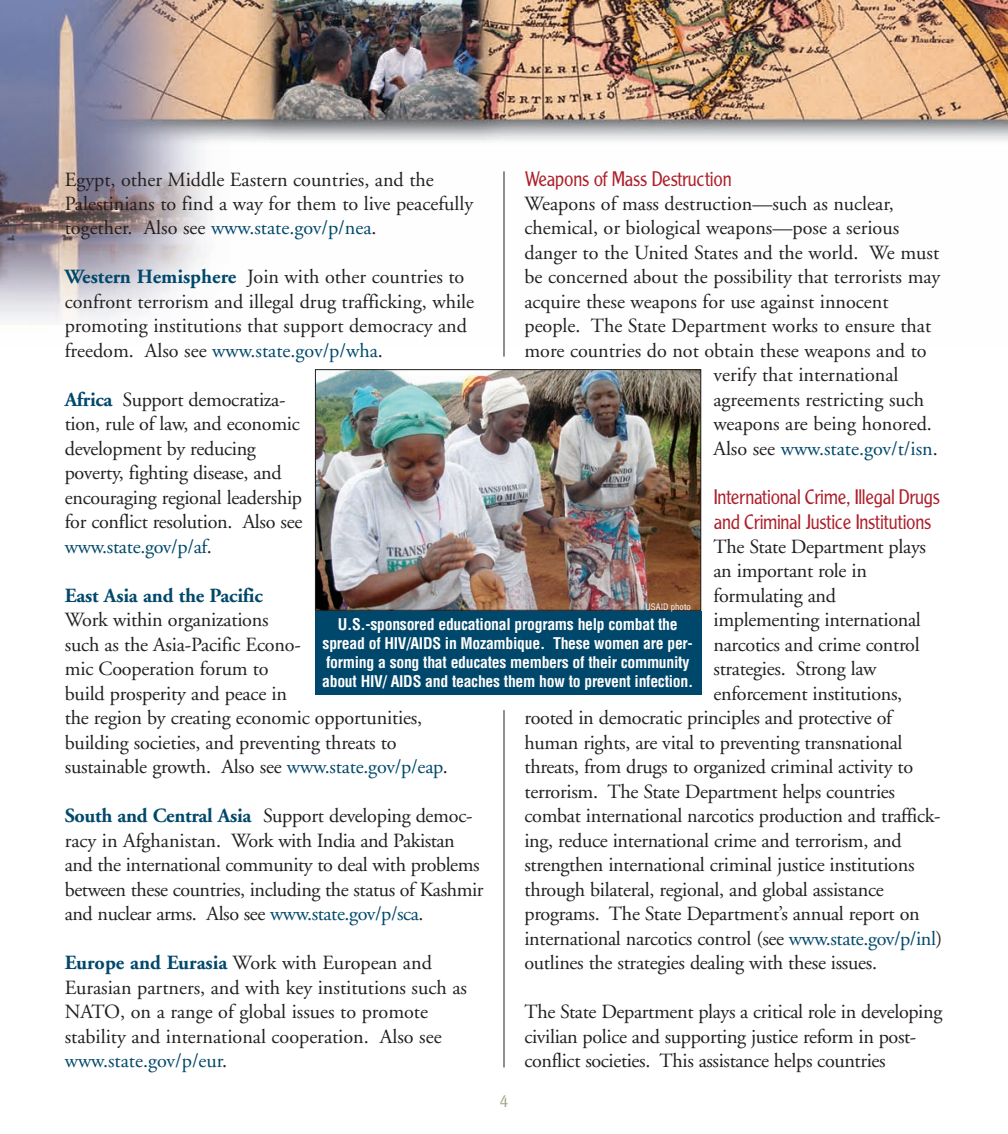
<style>
.page{position:relative;width:1008px;height:1134px;background:#fff}
.page>*{position:absolute;margin:0;border:0;box-sizing:border-box;transform-origin:0 0}
.t1{font:21px/24.5px "Claritan";color:#ad1f2a}
.t2{font:20.12px/24.5px "Adobe Garamond";letter-spacing:-.015em;color:#231f20}
.t3{font:20.12px "Adobe Garamond";color:#00486b}
.t4{font:700 20.12px "Adobe Garamond";letter-spacing:-.01em;color:#00486b}
.t5{font:17.5px "Claritan";color:#9da87f}
.t6{font:700 condensed 15.75px/18.9px "Helvetica";letter-spacing:-.02em;color:#fff;text-align:center}
.t7{font:condensed 8.75px "Helvetica";color:#fff}
.s1{color:#231f20}
.s2{color:#00486b}
.s3{font-weight:700;color:#00486b}
</style>
<div class="page">
<img style="left:0;top:0;width:1008px;height:346px">
<hr style="left:504px;top:710px;width:1px;height:357px;background:#231f20">
<hr style="left:504px;top:171px;width:1px;height:186px;background:#231f20">
<div style="left:315px;top:611px;width:386px;height:84px;background:#00486b"></div>
<img style="left:317px;top:371px;width:382px;height:238px">
<div style="left:315px;top:369px;width:386px;height:242px;border:1px solid #231f20"></div>
<p class="t1" style="left:524px;top:168px;width:208px">Weapons of Mass Destruction</p>
<p class="t2" style="left:524px;top:193px;width:371px">Weapons of mass destruction—such as nuclear,</p>
<p class="t2" style="left:524px;top:218px;width:376px">chemical, or biological weapons—pose a serious</p>
<p class="t2" style="left:524px;top:242px;width:416px">danger to the United States and the world. We must</p>
<p class="t2" style="left:524px;top:267px;width:417px">be concerned about the possibility that terrorists may</p>
<p class="t2" style="left:524px;top:291px;width:366px">acquire these weapons for use against innocent</p>
<p class="t2" style="left:524px;top:316px;width:408px">people. The State Department works to ensure that</p>
<p class="t2" style="left:524px;top:340px;width:404px">more countries do not obtain these weapons and to</p>
<p class="t2" style="left:713px;top:365px;width:187px">verify that international</p>
<p class="t2" style="left:713px;top:389px;width:212px">agreements restricting such</p>
<p class="t2" style="left:713px;top:414px;width:220px">weapons are being honored.</p>
<p class="t3" style="left:713px;top:441px;width:226px"><span class="s1">Also see</span> www.state.gov/t/isn<span class="s1">.</span></p>
<p class="t1" style="left:713px;top:486px;width:228px">International Crime, Illegal Drugs and Criminal Justice Institutions</p>
<p class="t2" style="left:713px;top:536px;width:214px">The State Department plays</p>
<p class="t2" style="left:713px;top:561px;width:155px">an important role in</p>
<p class="t2" style="left:713px;top:585px;width:124px">formulating and</p>
<p class="t2" style="left:713px;top:610px;width:209px">implementing international</p>
<p class="t2" style="left:713px;top:634px;width:208px">narcotics and crime control</p>
<p class="t2" style="left:713px;top:659px;width:165px">strategies. Strong law</p>
<p class="t2" style="left:713px;top:683px;width:190px">enforcement institutions,</p>
<p class="t2" style="left:524px;top:708px;width:369px">rooted in democratic principles and protective of</p>
<p class="t2" style="left:524px;top:732px;width:380px">human rights, are vital to preventing transnational</p>
<p class="t2" style="left:524px;top:757px;width:390px">threats, from drugs to organized criminal activity to</p>
<p class="t2" style="left:524px;top:781px;width:372px">terrorism. The State Department helps countries</p>
<p class="t2" style="left:524px;top:806px;width:418px">combat international narcotics production and traffick-</p>
<p class="t2" style="left:524px;top:830px;width:379px">ing, reduce international crime and terrorism, and</p>
<p class="t2" style="left:524px;top:855px;width:392px">strengthen international criminal justice institutions</p>
<p class="t2" style="left:524px;top:879px;width:361px">through bilateral, regional, and global assistance</p>
<p class="t2" style="left:524px;top:904px;width:397px">programs. The State Department’s annual report on</p>
<p class="t2" style="left:524px;top:928px;width:419px">international narcotics control (see <span class="s2">www.state.gov/p/inl</span>)</p>
<p class="t2" style="left:524px;top:952px;width:354px">outlines the strategies dealing with these issues.</p>
<p class="t2" style="left:524px;top:1001px;width:419px">The State Department plays a critical role in developing civilian police and supporting justice reform in post&shy;conflict societies. This assistance helps countries</p>
<p class="t2" style="left:65px;top:169px;width:410px">Egypt, other Middle Eastern countries, and the<br>Palestinians to find a way for them to live peacefully together. Also see <span class="s2">www.state.gov/p/nea</span>.</p>
<p class="t2" style="left:65px;top:267px;width:411px"><span class="s3">Western Hemisphere</span> Join with other countries to confront terrorism and illegal drug trafficking, while promoting institutions that support democracy and freedom. Also see <span class="s2">www.state.gov/p/wha</span>.</p>
<p class="t2" style="left:65px;top:389px;width:239px"><span class="s3">Africa</span> Support democratiza&shy;tion, rule of law, and economic development by reducing poverty, fighting disease, and encouraging regional leadership for conflict resolution. Also see <span class="s2">www.state.gov/p/af</span>.</p>
<p class="t4" style="left:65px;top:588px;width:200px">East Asia and the Pacific</p>
<p class="t2" style="left:65px;top:610px;width:385px">Work within organizations<br>such as the Asia-Pacific Econo-<br>mic Cooperation forum to<br>build prosperity and peace in<br>the region by creating economic opportunities, building societies, and preventing threats to sustainable growth. Also see <span class="s2">www.state.gov/p/eap</span>.</p>
<p class="t2" style="left:65px;top:806px;width:420px"><span class="s3">South and Central Asia</span> Support developing democ&shy;racy in Afghanistan. Work with India and Pakistan and the international community to deal with problems between these countries, including the status of Kashmir and nuclear arms. Also see <span class="s2">www.state.gov/p/sca</span>.</p>
<p class="t2" style="left:65px;top:953px;width:404px"><span class="s3">Europe and Eurasia</span> Work with European and Eurasian partners, and with key institutions such as NATO, on a range of global issues to promote stability and international cooperation. Also see <span class="s2">www.state.gov/p/eur</span>.</p>
<p class="t7" style="left:646px;top:601px;width:47px">USAID photo</p>
<p class="t6" style="left:322px;top:615px;width:373px">U.S.-sponsored educational programs help combat the spread of HIV/AIDS in Mozambique. These women are per&shy;forming a song that educates members of their community about HIV/ AIDS and teaches them how to prevent infection.</p>
<p class="t5" style="left:500px;top:1095px;width:10px">4</p>
</div>
